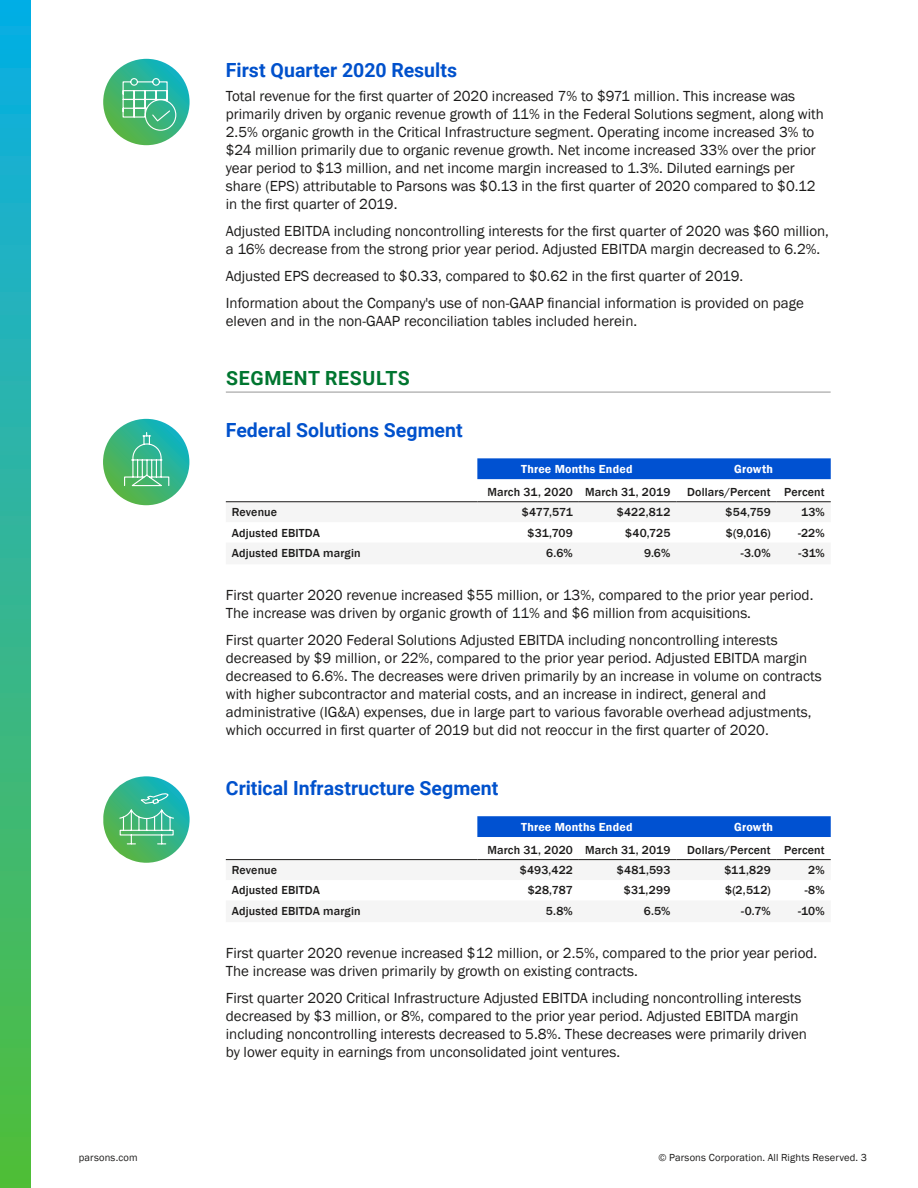
<style>
.page{position:relative;width:918px;height:1188px;background:#fff}
.page>*{position:absolute;margin:0;border:0;box-sizing:border-box;transform-origin:0 0}
.Heading_-_Roboto_Bol{font:700 19.5px "Roboto";color:#0051cc}
.body_header{font:700 19.5px "Roboto";letter-spacing:.035em;color:#007630}
.Body_-_FG_Book_9_12{font:15px/18px "Franklin Gothic";color:#1c1b1a}
.Gotham_8pt__Blk__Bod{font:500 12px "Franklin Gothic";letter-spacing:.01em;color:#1c1b1a}
.Gotham_8pt__Blk__Bod-2{font:600 12px "Franklin Gothic";letter-spacing:.015em;color:#fff}
.t1{font:10.5px "Franklin Gothic";letter-spacing:.02em;color:#1c1b1a}
</style>
<div class="page">
<hr style="left:226px;top:392px;width:605px;height:1px;background:#959595">
<div style="left:477px;top:458px;width:354px;height:21px;background:#0051d1"></div>
<svg style="left:226px;top:502px;width:605px;height:1px"></svg>
<hr style="left:477px;top:501px;width:102px;height:1px;background:#1c1b1a">
<hr style="left:579px;top:501px;width:97px;height:1px;background:#1c1b1a">
<hr style="left:676px;top:501px;width:101px;height:1px;background:#1c1b1a">
<hr style="left:777px;top:501px;width:54px;height:1px;background:#1c1b1a">
<hr style="left:226px;top:501px;width:251px;height:1px;background:#1c1b1a">
<div style="left:477px;top:816px;width:354px;height:21px;background:#0051d1"></div>
<svg style="left:226px;top:860px;width:605px;height:1px"></svg>
<hr style="left:477px;top:859px;width:102px;height:1px;background:#1c1b1a">
<hr style="left:579px;top:859px;width:97px;height:1px;background:#1c1b1a">
<hr style="left:676px;top:859px;width:101px;height:1px;background:#1c1b1a">
<hr style="left:777px;top:859px;width:54px;height:1px;background:#1c1b1a">
<hr style="left:226px;top:859px;width:251px;height:1px;background:#1c1b1a">
<svg style="left:103px;top:59px;width:87px;height:86px;background:#39b482"></svg>
<svg style="left:122px;top:78px;width:55px;height:53px;background:#5ac097"></svg>
<svg style="left:103px;top:419px;width:86px;height:86px;background:#38b37d"></svg>
<svg style="left:123px;top:431px;width:47px;height:56px;background:#51be96"></svg>
<svg style="left:103px;top:776px;width:87px;height:87px;background:#43b786"></svg>
<svg style="left:119px;top:792px;width:56px;height:53px;background:#53be94"></svg>
<div style="left:0;top:0;width:31px;height:1188px;background:linear-gradient(to bottom,#0daee8,#55be3b)"></div>
<p class="Heading_-_Roboto_Bol" style="left:226px;top:56px;width:233px">First Quarter 2020 Results</p>
<p class="Body_-_FG_Book_9_12" style="left:226px;top:88px;width:600px">Total revenue for the first quarter of 2020 increased 7% to $971 million. This increase was primarily driven by organic revenue growth of 11% in the Federal Solutions segment, along with 2.5% organic growth in the Critical Infrastructure segment. Operating income increased 3% to $24 million primarily due to organic revenue growth. Net income increased 33% over the prior year period to $13 million, and net income margin increased to 1.3%. Diluted earnings per share (EPS) attributable to Parsons was $0.13 in the first quarter of 2020 compared to $0.12 in the first quarter of 2019.</p>
<p class="Body_-_FG_Book_9_12" style="left:226px;top:223px;width:605px">Adjusted EBITDA including noncontrolling interests for the first quarter of 2020 was $60 million, a 16% decrease from the strong prior year period. Adjusted EBITDA margin decreased to 6.2%.</p>
<p class="Body_-_FG_Book_9_12" style="left:226px;top:268px;width:519px">Adjusted EPS decreased to $0.33, compared to $0.62 in the first quarter of 2019.</p>
<p class="Body_-_FG_Book_9_12" style="left:226px;top:295px;width:580px">Information about the Company's use of non-GAAP financial information is provided on page eleven and in the non-GAAP reconciliation tables included herein.</p>
<p class="body_header" style="left:226px;top:364px;width:185px">SEGMENT RESULTS</p>
<p class="Heading_-_Roboto_Bol" style="left:226px;top:416px;width:238px">Federal Solutions Segment</p>
<p class="Gotham_8pt__Blk__Bod-2" style="left:521px;top:461px;width:113px">Three Months Ended</p>
<p class="Gotham_8pt__Blk__Bod-2" style="left:734px;top:461px;width:40px">Growth</p>
<p class="Gotham_8pt__Blk__Bod" style="left:487px;top:484px;width:87px">March 31, 2020</p>
<p class="Gotham_8pt__Blk__Bod" style="left:585px;top:484px;width:87px">March 31, 2019</p>
<p class="Gotham_8pt__Blk__Bod" style="left:687px;top:484px;width:85px">Dollars/Percent</p>
<p class="Gotham_8pt__Blk__Bod" style="left:784px;top:484px;width:42px">Percent</p>
<p class="Gotham_8pt__Blk__Bod" style="left:232px;top:505px;width:47px">Revenue</p>
<p class="Gotham_8pt__Blk__Bod" style="left:522px;top:505px;width:52px">$477,571</p>
<p class="Gotham_8pt__Blk__Bod" style="left:617px;top:505px;width:55px">$422,812</p>
<p class="Gotham_8pt__Blk__Bod" style="left:726px;top:505px;width:47px">$54,759</p>
<p class="Gotham_8pt__Blk__Bod" style="left:801px;top:505px;width:25px">13%</p>
<p class="Gotham_8pt__Blk__Bod" style="left:232px;top:525px;width:90px">Adjusted EBITDA</p>
<p class="Gotham_8pt__Blk__Bod" style="left:528px;top:525px;width:47px">$31,709</p>
<p class="Gotham_8pt__Blk__Bod" style="left:625px;top:525px;width:47px">$40,725</p>
<p class="Gotham_8pt__Blk__Bod" style="left:726px;top:525px;width:46px">$(9,016)</p>
<p class="Gotham_8pt__Blk__Bod" style="left:798px;top:525px;width:28px">-22%</p>
<p class="Gotham_8pt__Blk__Bod" style="left:232px;top:546px;width:130px">Adjusted EBITDA margin</p>
<p class="Gotham_8pt__Blk__Bod" style="left:546px;top:546px;width:28px">6.6%</p>
<p class="Gotham_8pt__Blk__Bod" style="left:644px;top:546px;width:28px">9.6%</p>
<p class="Gotham_8pt__Blk__Bod" style="left:741px;top:546px;width:31px">-3.0%</p>
<p class="Gotham_8pt__Blk__Bod" style="left:798px;top:546px;width:28px">-31%</p>
<p class="Body_-_FG_Book_9_12" style="left:226px;top:587px;width:589px">First quarter 2020 revenue increased $55 million, or 13%, compared to the prior year period.<br>The increase was driven by organic growth of 11% and $6 million from acquisitions.</p>
<p class="Body_-_FG_Book_9_12" style="left:226px;top:632px;width:597px">First quarter 2020 Federal Solutions Adjusted EBITDA including noncontrolling interests decreased by $9 million, or 22%, compared to the prior year period. Adjusted EBITDA margin decreased to 6.6%. The decreases were driven primarily by an increase in volume on contracts with higher subcontractor and material costs, and an increase in indirect, general and administrative (IG&amp;A) expenses, due in large part to various favorable overhead adjustments, which occurred in first quarter of 2019 but did not reoccur in the first quarter of 2020.</p>
<p class="Heading_-_Roboto_Bol" style="left:226px;top:774px;width:274px">Critical Infrastructure Segment</p>
<p class="Gotham_8pt__Blk__Bod-2" style="left:521px;top:819px;width:113px">Three Months Ended</p>
<p class="Gotham_8pt__Blk__Bod-2" style="left:734px;top:819px;width:40px">Growth</p>
<p class="Gotham_8pt__Blk__Bod" style="left:487px;top:842px;width:87px">March 31, 2020</p>
<p class="Gotham_8pt__Blk__Bod" style="left:585px;top:842px;width:87px">March 31, 2019</p>
<p class="Gotham_8pt__Blk__Bod" style="left:687px;top:842px;width:85px">Dollars/Percent</p>
<p class="Gotham_8pt__Blk__Bod" style="left:784px;top:842px;width:42px">Percent</p>
<p class="Gotham_8pt__Blk__Bod" style="left:232px;top:863px;width:47px">Revenue</p>
<p class="Gotham_8pt__Blk__Bod" style="left:520px;top:863px;width:54px">$493,422</p>
<p class="Gotham_8pt__Blk__Bod" style="left:617px;top:863px;width:55px">$481,593</p>
<p class="Gotham_8pt__Blk__Bod" style="left:724px;top:863px;width:48px">$11,829</p>
<p class="Gotham_8pt__Blk__Bod" style="left:808px;top:863px;width:18px">2%</p>
<p class="Gotham_8pt__Blk__Bod" style="left:232px;top:883px;width:90px">Adjusted EBITDA</p>
<p class="Gotham_8pt__Blk__Bod" style="left:528px;top:883px;width:47px">$28,787</p>
<p class="Gotham_8pt__Blk__Bod" style="left:624px;top:883px;width:48px">$31,299</p>
<p class="Gotham_8pt__Blk__Bod" style="left:725px;top:883px;width:47px">$(2,512)</p>
<p class="Gotham_8pt__Blk__Bod" style="left:805px;top:883px;width:21px">-8%</p>
<p class="Gotham_8pt__Blk__Bod" style="left:232px;top:903px;width:130px">Adjusted EBITDA margin</p>
<p class="Gotham_8pt__Blk__Bod" style="left:546px;top:903px;width:28px">5.8%</p>
<p class="Gotham_8pt__Blk__Bod" style="left:644px;top:903px;width:28px">6.5%</p>
<p class="Gotham_8pt__Blk__Bod" style="left:741px;top:903px;width:31px">-0.7%</p>
<p class="Gotham_8pt__Blk__Bod" style="left:798px;top:903px;width:28px">-10%</p>
<p class="Body_-_FG_Book_9_12" style="left:226px;top:945px;width:593px">First quarter 2020 revenue increased $12 million, or 2.5%, compared to the prior year period.<br>The increase was driven primarily by growth on existing contracts.</p>
<p class="Body_-_FG_Book_9_12" style="left:226px;top:990px;width:583px">First quarter 2020 Critical Infrastructure Adjusted EBITDA including noncontrolling interests decreased by $3 million, or 8%, compared to the prior year period. Adjusted EBITDA margin including noncontrolling interests decreased to 5.8%. These decreases were primarily driven by lower equity in earnings from unconsolidated joint ventures.</p>
<p class="t1" style="left:79px;top:1151px;width:60px">parsons.com</p>
<p class="t1" style="left:658px;top:1151px;width:210px">© Parsons Corporation. All Rights Reserved. 3</p>
</div>
